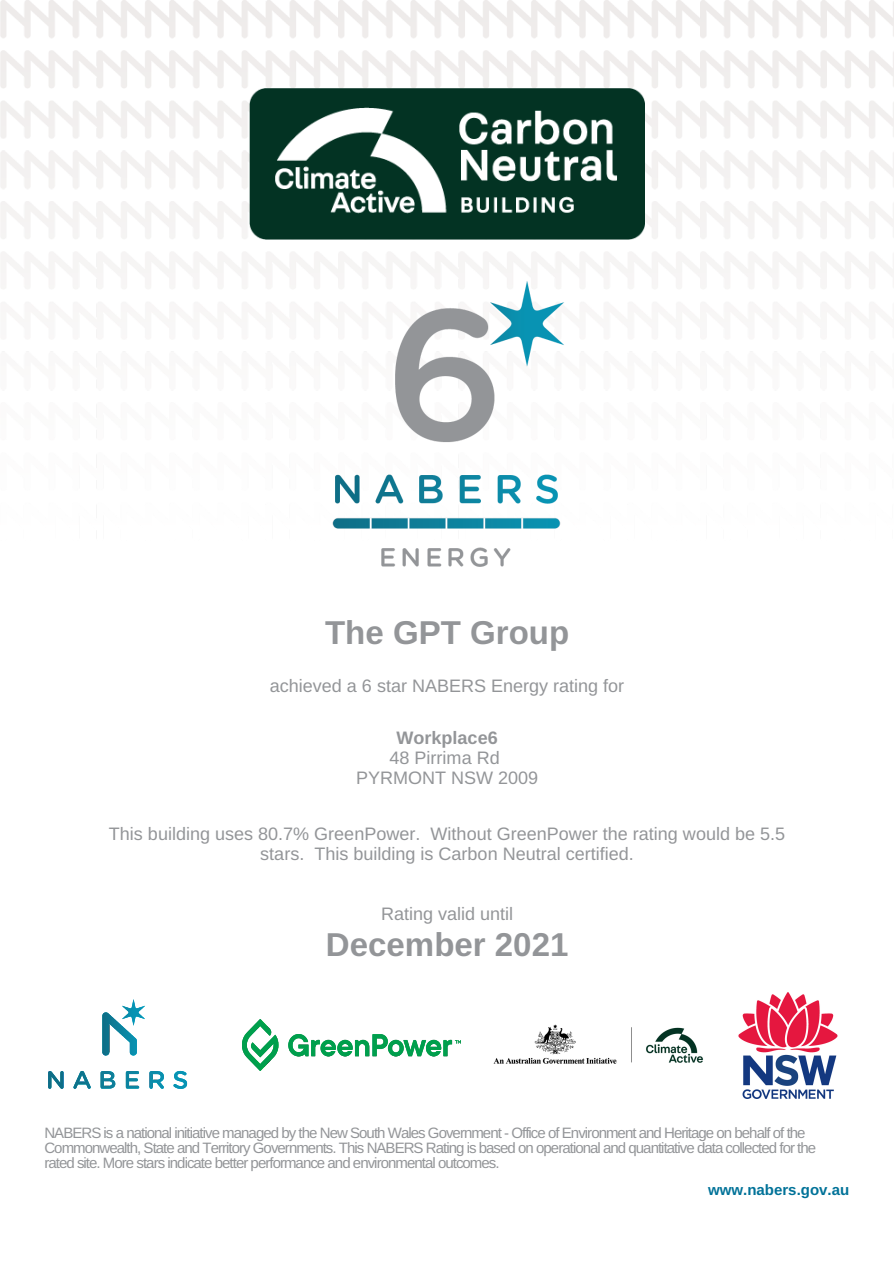
<style>
.page{position:relative;width:894px;height:1264px;background:#fff}
.page>*{position:absolute;margin:0;border:0;box-sizing:border-box;transform-origin:0 0}
.t1{font:700 33px "Arimo";color:#939598}
.t2{font:18px/20.2px "Arimo";color:#939598;text-align:center}
.t3{font:700 18px "Arimo";color:#939598}
.t4{font:15px/14.7px "Arimo";letter-spacing:-.065em;color:#939598}
.t5{font:700 15px "Arimo";color:#007298}
</style>
<div class="page">
<img style="left:0;top:0;width:893px;height:337px">
<img style="left:260px;top:240px;width:373px;height:327px">
<img style="left:249px;top:89px;width:395px;height:151px">
<img style="left:242px;top:1019px;width:218px;height:50px">
<img style="left:494px;top:1024px;width:209px;height:39px">
<img style="left:48px;top:999px;width:140px;height:90px">
<img style="left:738px;top:992px;width:100px;height:106px">
<p class="t1" style="left:325px;top:614px;width:245px">The GPT Group</p>
<p class="t2" style="left:270px;top:675px;width:356px">achieved a 6 star NABERS Energy rating for</p>
<p class="t3" style="left:396px;top:727px;width:103px">Workplace6</p>
<p class="t2" style="left:389px;top:747px;width:112px">48 Pirrima Rd</p>
<p class="t2" style="left:356px;top:767px;width:184px">PYRMONT NSW 2009</p>
<p class="t2" style="left:109px;top:823px;width:677px">This building uses 80.7% GreenPower. Without GreenPower the rating would be 5.5 stars. This building is Carbon Neutral certified.</p>
<p class="t2" style="left:381px;top:903px;width:134px">Rating valid until</p>
<p class="t1" style="left:326px;top:926px;width:244px">December 2021</p>
<p class="t4" style="left:44px;top:1125px;width:773px">NABERS is a national initiative managed by the New South Wales Government - Office of Environment and Heritage on behalf of the<br>Commonwealth, State and Territory Governments. This NABERS Rating is based on operational and quantitative data collected for the rated site. More stars indicate better performance and environmental outcomes.</p>
<p class="t5" style="left:708px;top:1181px;width:142px">www.nabers.gov.au</p>
</div>
